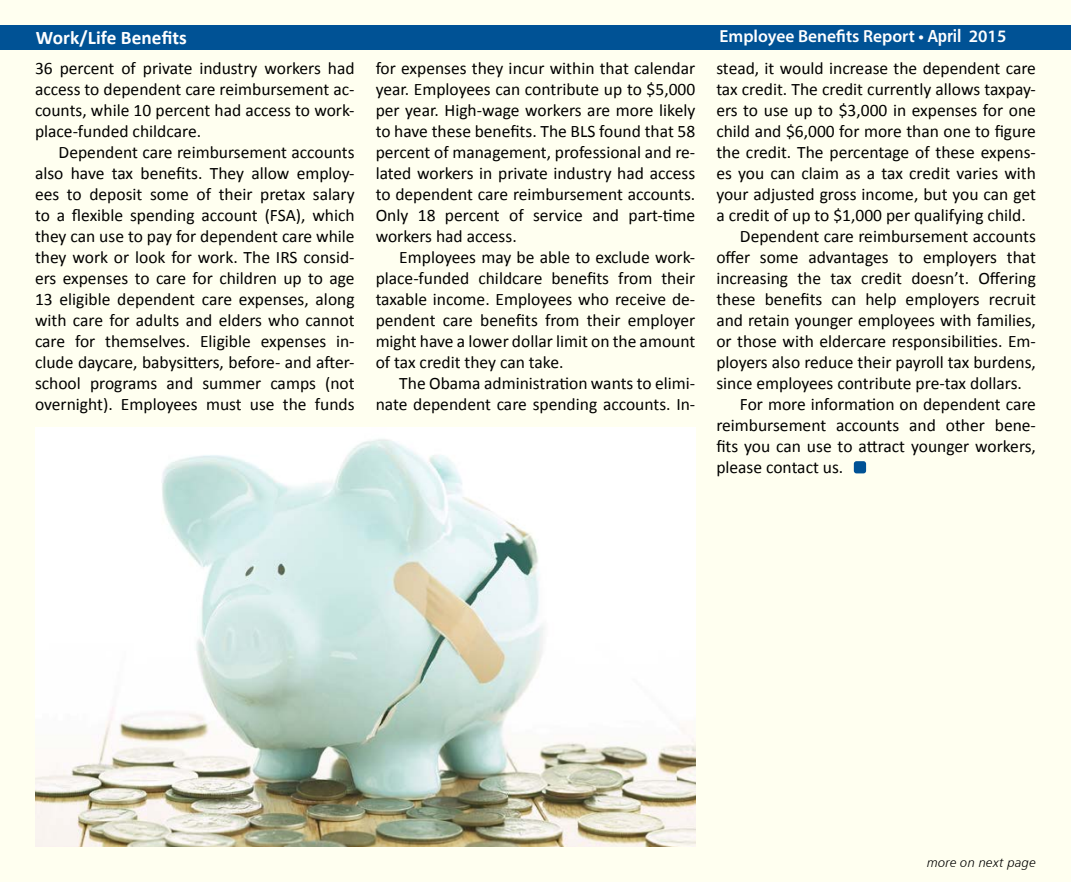
<style>
.page{position:relative;width:1071px;height:882px;background:#fff}
.page>*{position:absolute;margin:0;border:0;box-sizing:border-box;transform-origin:0 0}
.t1{font:700 19.25px "Calibri";color:#fff}
.t2{font:17.5px/21px "Calibri";color:#000;text-align:justify}
.t3{font:600 17.5px "Myriad Pro";color:#fff}
.t4{font:13.12px "Humanist 777 BT Light Italic B";letter-spacing:.015em;color:#000}
.s1{font-family:"Humanist 777 BT Bold Condensed B";font-weight:400}
</style>
<div class="page">
<div style="left:1px;top:1px;width:1070px;height:881px;background:#fffff0"></div>
<div style="left:0;top:25px;width:1071px;height:24px;background:#005295"></div>
<img style="left:35px;top:427px;width:660px;height:420px">
<div style="left:854px;top:461px;width:12px;height:12px;background:#005295;border-radius:3px"></div>
<p class="t1" style="left:36px;top:25px;width:153px">Work/Life Benefits</p>
<p class="t3" style="left:720px;top:25px;width:288px">Employee Benefits Report • <span class="s1">April</span> 2015</p>
<p class="t2" style="left:35px;top:57px;width:321px">36 percent of private industry workers had access to dependent care reimbursement ac&shy;counts, while 10 percent had access to work&shy;place-funded childcare.</p>
<p class="t2" style="left:35px;top:141px;width:321px;text-indent:24px">Dependent care reimbursement accounts also have tax benefits. They allow employ&shy;ees to deposit some of their pretax salary to a flexible spending account (FSA), which they can use to pay for dependent care while they work or look for work. The IRS consid&shy;ers expenses to care for children up to age 13 eligible dependent care expenses, along with care for adults and elders who cannot care for themselves. Eligible expenses in&shy;clude daycare, babysitters, before- and after&shy;school programs and summer camps (not overnight). Employees must use the funds</p>
<p class="t2" style="left:376px;top:57px;width:321px">for expenses they incur within that calendar year. Employees can contribute up to $5,000 per year. High-wage workers are more likely to have these benefits. The BLS found that 58 percent of management, professional and re&shy;lated workers in private industry had access to dependent care reimbursement accounts.<br>Only 18 percent of service and part-time workers had access.</p>
<p class="t2" style="left:376px;top:246px;width:321px;text-indent:24px">Employees may be able to exclude work&shy;place-funded childcare benefits from their taxable income. Employees who receive de&shy;pendent care benefits from their employer might have a lower dollar limit on the amount of tax credit they can take.</p>
<p class="t2" style="left:376px;top:372px;width:321px;text-align:right">The Obama administration wants to elimi&shy;nate dependent care spending accounts. In-</p>
<p class="t2" style="left:716px;top:57px;width:321px">stead, it would increase the dependent care</p>
<p class="t2" style="left:716px;top:78px;width:321px">tax credit. The credit currently allows taxpay-</p>
<p class="t2" style="left:716px;top:99px;width:321px">ers to use up to $3,000 in expenses for one</p>
<p class="t2" style="left:716px;top:120px;width:321px">child and $6,000 for more than one to figure</p>
<p class="t2" style="left:716px;top:141px;width:321px">the credit. The percentage of these expens-</p>
<p class="t2" style="left:716px;top:162px;width:321px">es you can claim as a tax credit varies with</p>
<p class="t2" style="left:716px;top:183px;width:321px">your adjusted gross income, but you can get</p>
<p class="t2" style="left:716px;top:204px;width:311px">a credit of up to $1,000 per qualifying child.</p>
<p class="t2" style="left:740px;top:225px;width:298px">Dependent care reimbursement accounts</p>
<p class="t2" style="left:716px;top:246px;width:321px">offer some advantages to employers that</p>
<p class="t2" style="left:716px;top:267px;width:321px">increasing the tax credit doesn’t. Offering</p>
<p class="t2" style="left:716px;top:288px;width:321px">these benefits can help employers recruit</p>
<p class="t2" style="left:716px;top:309px;width:321px">and retain younger employees with families,</p>
<p class="t2" style="left:716px;top:330px;width:321px">or those with eldercare responsibilities. Em-</p>
<p class="t2" style="left:716px;top:351px;width:321px">ployers also reduce their payroll tax burdens,</p>
<p class="t2" style="left:716px;top:372px;width:307px">since employees contribute pre-tax dollars.</p>
<p class="t2" style="left:740px;top:393px;width:298px">For more information on dependent care</p>
<p class="t2" style="left:716px;top:414px;width:321px">reimbursement accounts and other bene-</p>
<p class="t2" style="left:716px;top:435px;width:321px">fits you can use to attract younger workers,</p>
<p class="t2" style="left:716px;top:456px;width:129px">please contact us.</p>
<p class="t4" style="left:927px;top:854px;width:110px">more on next page</p>
</div>
